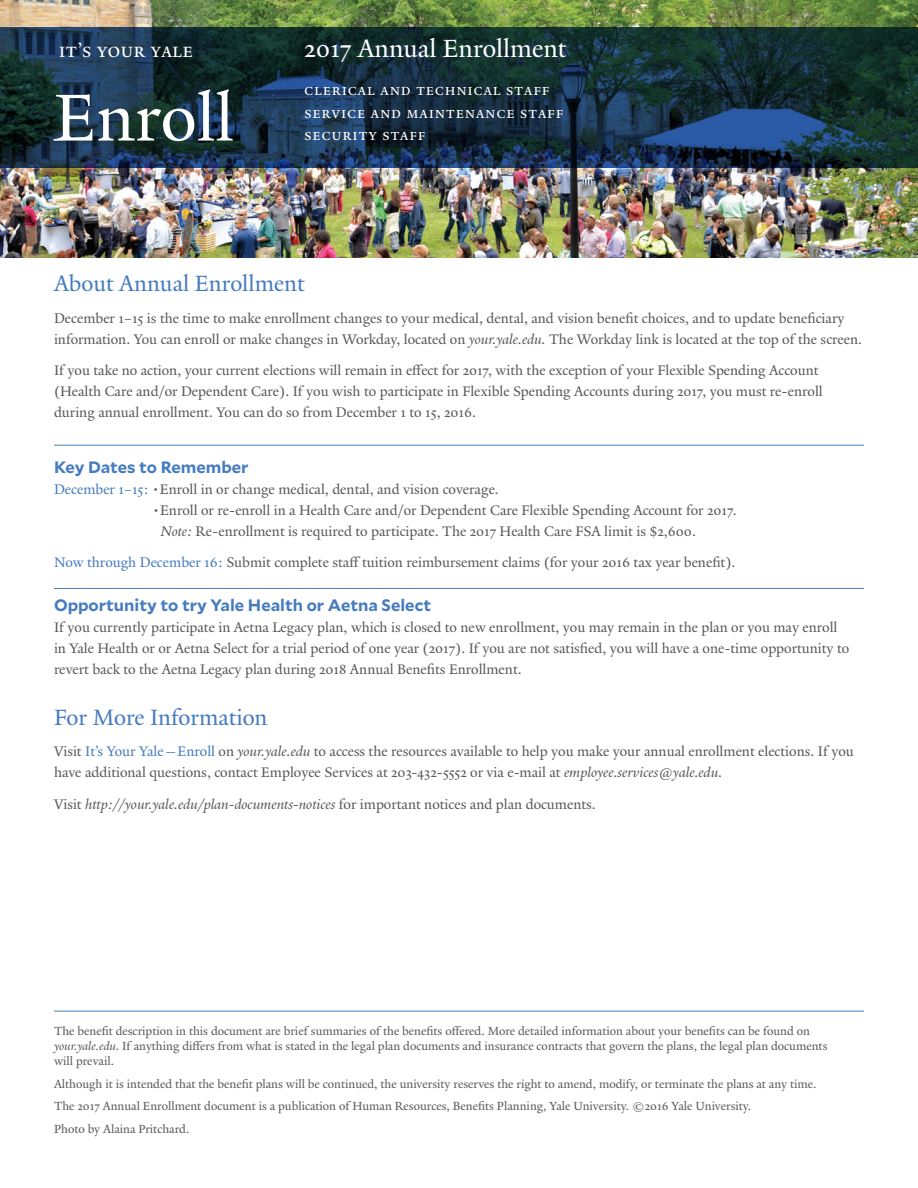
<style>
.page{position:relative;width:918px;height:1188px;background:#fff}
.page>*{position:absolute;margin:0;border:0;box-sizing:border-box;transform-origin:0 0}
.t1{font:72px "Yale New";color:#fff}
.t2{font:27px "Yale New";color:#fff}
.t3{font:24px "Yale New";color:#457bbf}
.t4{font:21px "Yale New";color:#fff}
.t5{font:16.5px/22.5px "Yale New";letter-spacing:.04em;color:#fff}
.t6{font:700 16.5px "Mallory";color:#457bbf}
.t7{font:15px/21px "Yale New";color:#57585a}
.t8{font:italic 15px "Yale New";color:#57585a}
.t9{font:12.75px/15px "Yale New";color:#57585a}
.s1{font-style:italic}
.s2{color:#457bbf}
.s3{font-style:normal}
</style>
<div class="page">
<img style="left:0;top:0;width:918px;height:258px">
<svg style="left:0;top:27px;width:918px;height:141px;background:#163240"></svg>
<hr style="left:54px;top:445px;width:810px;height:1px;background:#457bbf">
<hr style="left:54px;top:588px;width:810px;height:1px;background:#457bbf">
<hr style="left:54px;top:1011px;width:810px;height:1px;background:#457bbf">
<h3 class="t4" style="left:59px;top:38px;width:136px">It’s Your Yale</h3>
<h1 class="t1" style="left:54px;top:75px;width:181px">Enroll</h1>
<h2 class="t2" style="left:304px;top:33px;width:264px">2017 Annual Enrollment</h2>
<p class="t5" style="left:304px;top:79px;width:261px">Clerical and Technical Staff<br>Service and Maintenance Staff<br>Security Staff</p>
<h3 class="t3" style="left:54px;top:269px;width:252px">About Annual Enrollment</h3>
<p class="t7" style="left:54px;top:307px;width:810px">December 1–15 is the time to make enrollment changes to your medical, dental, and vision benefit choices, and to update beneficiary information. You can enroll or make changes in Workday, located on <span class="s1">your.yale.edu.</span> The Workday link is located at the top of the screen.</p>
<p class="t7" style="left:54px;top:360px;width:770px">If you take no action, your current elections will remain in effect for 2017, with the exception of your Flexible Spending Account (Health Care and/or Dependent Care). If you wish to participate in Flexible Spending Accounts during 2017, you must re-enroll during annual enrollment. You can do so from December 1 to 15, 2016.</p>
<p class="t6" style="left:54px;top:454px;width:196px">Key Dates to Remember</p>
<p class="t7" style="left:54px;top:478px;width:446px"><span class="s2">December 1–15:</span> •Enroll in or change medical, dental, and vision coverage.</p>
<p class="t7" style="left:160px;top:499px;width:578px;text-indent:-8px">•Enroll or re-enroll in a Health Care and/or Dependent Care Flexible Spending Account for 2017.<br><span class="s1">Note:</span> Re-enrollment is required to participate. The 2017 Health Care FSA limit is $2,600.</p>
<p class="t7" style="left:54px;top:552px;width:683px"><span class="s2">Now through December 16:</span> Submit complete staff tuition reimbursement claims (for your 2016 tax year benefit).</p>
<p class="t6" style="left:54px;top:592px;width:379px">Opportunity to try Yale Health or Aetna Select</p>
<p class="t7" style="left:54px;top:616px;width:797px">If you currently participate in Aetna Legacy plan, which is closed to new enrollment, you may remain in the plan or you may enroll in Yale Health or or Aetna Select for a trial period of one year (2017). If you are not satisfied, you will have a one-time opportunity to revert back to the Aetna Legacy plan during 2018 Annual Benefits Enrollment.</p>
<h3 class="t3" style="left:54px;top:703px;width:215px">For More Information</h3>
<p class="t7" style="left:54px;top:741px;width:801px">Visit <span class="s2">It’s Your Yale—Enroll</span> on <span class="s1">your.yale.edu</span> to access the resources available to help you make your annual enrollment elections. If you have additional questions, contact Employee Services at 203-432-5552 or via e-mail at <span class="s1">employee.services@yale.edu</span>.</p>
<p class="t8" style="left:54px;top:795px;width:543px"><span class="s3">Visit</span> http://your.yale.edu/plan-documents-notices <span class="s3">for important notices and plan documents.</span></p>
<p class="t9" style="left:54px;top:1024px;width:775px">The benefit description in this document are brief summaries of the benefits offered. More detailed information about your benefits can be found on <span class="s1">your.yale.edu</span>. If anything differs from what is stated in the legal plan documents and insurance contracts that govern the plans, the legal plan documents will prevail.</p>
<p class="t9" style="left:54px;top:1072px;width:764px;line-height:22.5px">Although it is intended that the benefit plans will be continued, the university reserves the right to amend, modify, or terminate the plans at any time.<br>The 2017 Annual Enrollment document is a publication of Human Resources, Benefits Planning, Yale University. ©2016 Yale University.<br>Photo by Alaina Pritchard.</p>
</div>
